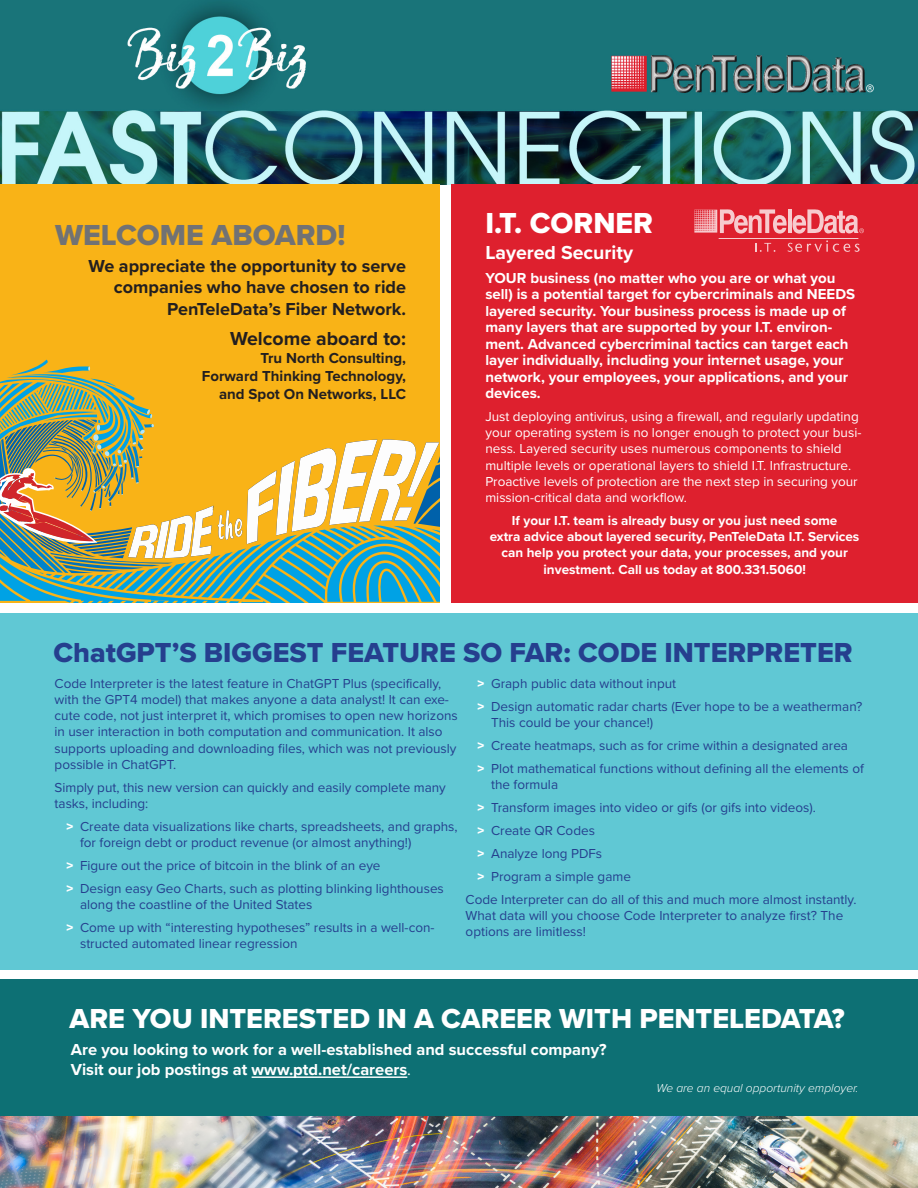
<style>
.page{position:relative;width:918px;height:1188px;background:#fff}
.page>*{position:absolute;margin:0;border:0;box-sizing:border-box;transform-origin:0 0}
.t1{font:30px "Proxima Nova Extrabld";color:#717274}
.t2{font:30px "Proxima Nova Extrabld";color:#fff}
.t3{font:28.5px "Proxima Nova Extrabld";color:#253f8e}
.t4{font:28.5px "Proxima Nova Extrabld";color:#fff}
.t5{font:700 19.5px "Proxima Nova";color:#231f20}
.t6{font:700 19.5px "Proxima Nova";color:#fff}
.t7{font:700 18px/21.6px "Proxima Nova";color:#231f20;text-align:right}
.t8{font:700 16.5px/19.8px "Proxima Nova";color:#fff}
.t9{font:700 15px/16.5px "Proxima Nova";color:#fff}
.t10{font:700 15px/18px "Proxima Nova";color:#231f20;text-align:right}
.t11{font:13.5px/16.2px "Proxima Nova";color:#253f8e}
.t12{font:13.5px/16.2px "Proxima Nova";color:#fff}
.t13{font:700 13.5px/16.2px "Proxima Nova";color:#fff;text-align:center}
.t14{font:italic 300 12px "Proxima Nova";color:#fff}
.s1{font-weight:900;color:#fff}
.s2{font-weight:400}
</style>
<div class="page">
<img style="left:0;top:0;width:918px;height:185px">
<div style="left:0;top:185px;width:439px;height:418px;background:#f9b317"></div>
<div style="left:451px;top:185px;width:466px;height:418px;background:#de202e"></div>
<svg style="left:694px;top:209px;width:170px;height:43px"></svg>
<img style="left:0;top:1116px;width:918px;height:72px">
<svg style="left:0;top:367px;width:439px;height:236px"></svg>
<div style="left:0;top:979px;width:918px;height:137px;background:#0d7074"></div>
<hr style="left:252px;top:1076px;width:155px;height:2px;background:#fff">
<div style="left:0;top:613px;width:917px;height:357px;background:#60c8d4"></div>
<p class="t1" style="left:55px;top:212px;width:292px">WELCOME ABOARD!</p>
<p class="t7" style="left:89px;top:254px;width:319px">We appreciate the opportunity to serve companies who have chosen to ride<br>PenTeleData’s Fiber Network.</p>
<p class="t5" style="left:230px;top:324px;width:178px">Welcome aboard to:</p>
<p class="t10" style="left:202px;top:349px;width:206px">Tru North Consulting,<br>Forward Thinking Technology, and Spot On Networks, LLC</p>
<p class="t2" style="left:485px;top:201px;width:169px">I.T. CORNER</p>
<p class="t6" style="left:485px;top:238px;width:149px">Layered Security</p>
<p class="t9" style="left:485px;top:269px;width:371px">YOUR business (no matter who you are or what you sell) is a potential target for cybercriminals and NEEDS layered security. Your business process is made up of many layers that are supported by your I.T. environ&shy;ment. Advanced cybercriminal tactics can target each layer individually, including your internet usage, your network, your employees, your applications, and your devices.</p>
<p class="t12" style="left:485px;top:408px;width:378px">Just deploying antivirus, using a firewall, and regularly updating your operating system is no longer enough to protect your busi&shy;ness. Layered security uses numerous components to shield multiple levels or operational layers to shield I.T. Infrastructure.<br>Proactive levels of protection are the next step in securing your mission-critical data and workflow.</p>
<p class="t13" style="left:490px;top:512px;width:371px">If your I.T. team is already busy or you just need some<br>extra advice about layered security, PenTeleData I.T. Services can help you protect your data, your processes, and your investment. Call us today at 800.331.5060!</p>
<p class="t3" style="left:53px;top:632px;width:801px">ChatGPT’S BIGGEST FEATURE SO FAR: CODE INTERPRETER</p>
<p class="t11" style="left:55px;top:675px;width:405px">Code Interpreter is the latest feature in ChatGPT Plus (specifically, with the GPT4 model) that makes anyone a data analyst! It can exe&shy;cute code, not just interpret it, which promises to open new horizons in user interaction in both computation and communication. It also supports uploading and downloading files, which was not previously possible in ChatGPT.</p>
<p class="t11" style="left:55px;top:778px;width:393px">Simply put, this new version can quickly and easily complete many tasks, including:</p>
<p class="t11" style="left:80px;top:818px;width:379px;text-indent:-13px"><span class="s1">&gt;</span> Create data visualizations like charts, spreadsheets, and graphs, for foreign debt or product revenue (or almost anything!)</p>
<p class="t11" style="left:67px;top:857px;width:316px"><span class="s1">&gt;</span> Figure out the price of bitcoin in the blink of an eye</p>
<p class="t11" style="left:80px;top:880px;width:365px;text-indent:-14px"><span class="s1">&gt;</span> Design easy Geo Charts, such as plotting blinking lighthouses along the coastline of the United States</p>
<p class="t11" style="left:80px;top:919px;width:356px;text-indent:-13px"><span class="s1">&gt;</span> Come up with “interesting hypotheses” results in a well-con&shy;structed automated linear regression</p>
<p class="t11" style="left:478px;top:675px;width:200px"><span class="s1">&gt;</span> Graph public data without input</p>
<p class="t11" style="left:491px;top:697px;width:373px;text-indent:-14px"><span class="s1">&gt;</span> Design automatic radar charts (Ever hope to be a weatherman?<br>This could be your chance!)</p>
<p class="t11" style="left:478px;top:737px;width:372px"><span class="s1">&gt;</span> Create heatmaps, such as for crime within a designated area</p>
<p class="t11" style="left:491px;top:760px;width:374px;text-indent:-14px"><span class="s1">&gt;</span> Plot mathematical functions without defining all the elements of the formula</p>
<p class="t11" style="left:478px;top:799px;width:340px"><span class="s1">&gt;</span> Transform images into video or gifs (or gifs into videos).</p>
<p class="t11" style="left:478px;top:822px;width:119px"><span class="s1">&gt;</span> Create QR Codes</p>
<p class="t11" style="left:478px;top:845px;width:126px"><span class="s1">&gt;</span> Analyze long PDFs</p>
<p class="t11" style="left:478px;top:868px;width:155px"><span class="s1">&gt;</span> Program a simple game</p>
<p class="t11" style="left:466px;top:891px;width:392px">Code Interpreter can do all of this and much more almost instantly.<br>What data will you choose Code Interpreter to analyze first? The options are limitless!</p>
<p class="t4" style="left:70px;top:997px;width:777px">ARE YOU INTERESTED IN A CAREER WITH PENTELEDATA?</p>
<p class="t8" style="left:71px;top:1039px;width:537px">Are you looking to work for a well-established and successful company?<br>Visit our job postings at www.ptd.net/careers<span class="s2">.</span></p>
<p class="t14" style="left:657px;top:1079px;width:204px">We are an equal opportunity employer.</p>
</div>
